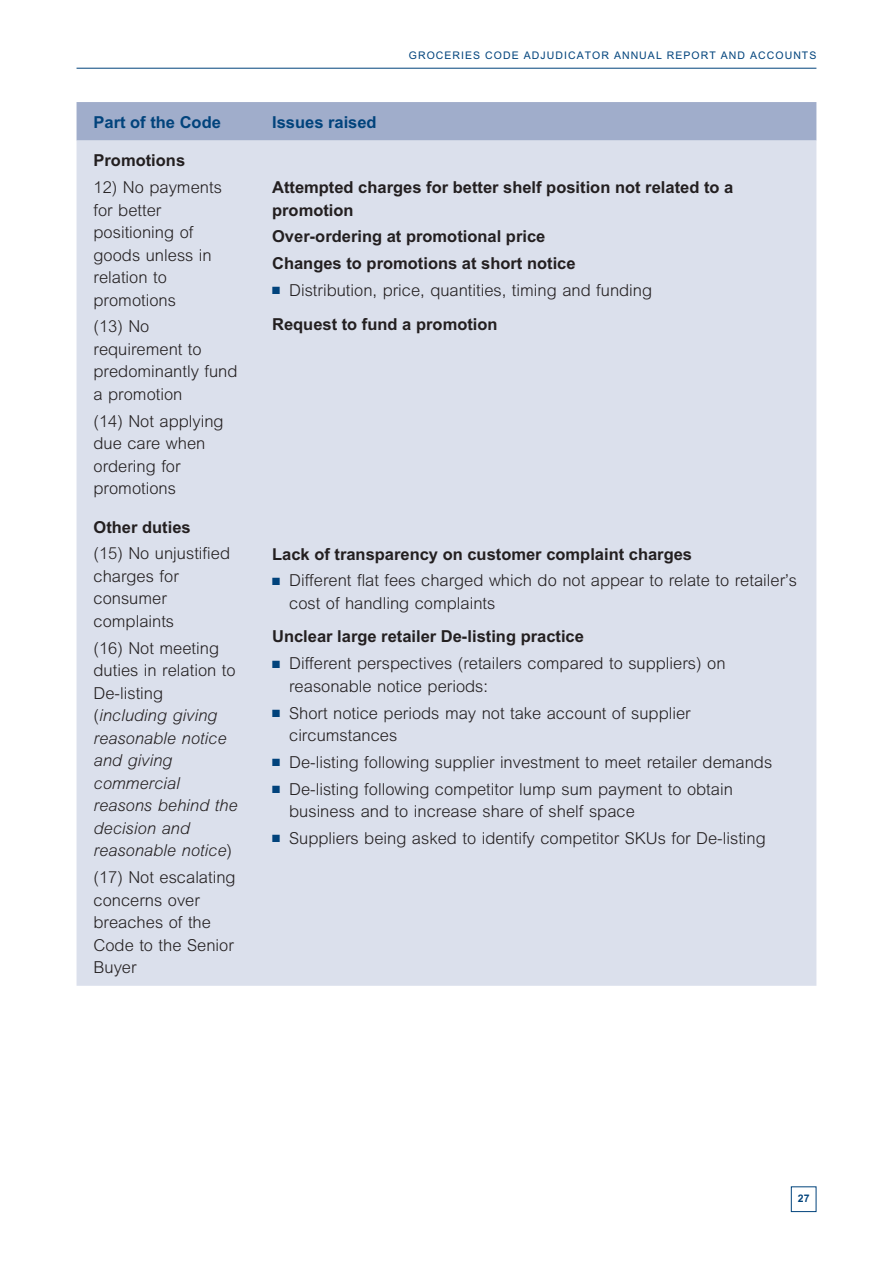
<style>
.page{position:relative;width:893px;height:1263px;background:#fff}
.page>*{position:absolute;margin:0;border:0;box-sizing:border-box;transform-origin:0 0}
.t1{font:300 16.5px/22.5px "M Arial";color:#231f20}
.t2{font:700 16.5px/22.5px "M Arial";color:#231f20}
.t3{font:italic 300 16.5px/22.5px "M Arial";color:#231f20}
.t4{font:700 16.5px "M Arial";color:#01437c}
.t5{font:10.5px "M Arial";letter-spacing:.1em;color:#01437c}
.t6{font:700 10.5px "M Arial";color:#01437c}
.s1{color:#01437c}
.s2{font-weight:700}
.s3{font-style:normal}
</style>
<div class="page">
<hr style="left:77px;top:68px;width:739px;height:1px;background:#01437c">
<div style="left:791px;top:1186px;width:25px;height:26px;border:1px solid #01437c"></div>
<div style="left:77px;top:102px;width:739px;height:39px;background:#a0adcb"></div>
<div style="left:77px;top:141px;width:739px;height:845px;background:#dbe0ec"></div>
<p class="t5" style="left:409px;top:50px;width:409px">GROCERIES CODE ADJUDICATOR ANNUAL REPORT AND ACCOUNTS</p>
<p class="t4" style="left:94px;top:112px;width:129px">Part of the Code</p>
<p class="t4" style="left:272px;top:112px;width:106px">Issues raised</p>
<p class="t2" style="left:94px;top:149px;width:93px">Promotions</p>
<p class="t1" style="left:94px;top:176px;width:130px">12) No payments for better positioning of goods unless in relation to promotions</p>
<p class="t1" style="left:94px;top:315px;width:145px">(13) No requirement to predominantly fund a promotion</p>
<p class="t1" style="left:94px;top:410px;width:132px">(14) Not applying due care when ordering for promotions</p>
<p class="t2" style="left:272px;top:176px;width:463px">Attempted charges for better shelf position not related to a promotion</p>
<p class="t2" style="left:272px;top:223px;width:305px;line-height:26.7px">Over-ordering at promotional price<br>Changes to promotions at short notice</p>
<p class="t1" style="left:272px;top:273px;width:382px;line-height:33.8px"><span class="s1">■</span> Distribution, price, quantities, timing and funding<br><span class="s2">Request to fund a promotion</span></p>
<p class="t2" style="left:94px;top:515px;width:99px">Other duties</p>
<p class="t1" style="left:94px;top:542px;width:138px">(15) No unjustified charges for consumer complaints</p>
<p class="t3" style="left:94px;top:637px;width:145px"><span class="s3">(16) Not meeting duties in relation to<br>De-listing (</span>including giving reasonable notice and giving commercial reasons behind the decision and reasonable notice<span class="s3">)</span></p>
<p class="t1" style="left:94px;top:866px;width:144px">(17) Not escalating concerns over breaches of the<br>Code to the Senior<br>Buyer</p>
<p class="t2" style="left:272px;top:542px;width:421px">Lack of transparency on customer complaint charges</p>
<p class="t1" style="left:289px;top:569px;width:509px;text-indent:-17px"><span class="s1">■</span> Different flat fees charged which do not appear to relate to retailer’s cost of handling complaints</p>
<p class="t2" style="left:272px;top:625px;width:313px">Unclear large retailer De-listing practice</p>
<p class="t1" style="left:289px;top:652px;width:438px;text-indent:-17px"><span class="s1">■</span> Different perspectives (retailers compared to suppliers) on reasonable notice periods:</p>
<p class="t1" style="left:289px;top:701px;width:403px;text-indent:-17px"><span class="s1">■</span> Short notice periods may not take account of supplier circumstances</p>
<p class="t1" style="left:272px;top:751px;width:502px"><span class="s1">■</span> De-listing following supplier investment to meet retailer demands</p>
<p class="t1" style="left:289px;top:777px;width:445px;text-indent:-17px"><span class="s1">■</span> De-listing following competitor lump sum payment to obtain business and to increase share of shelf space</p>
<p class="t1" style="left:272px;top:827px;width:495px"><span class="s1">■</span> Suppliers being asked to identify competitor SKUs for De-listing</p>
<p class="t6" style="left:798px;top:1192px;width:13px">27</p>
</div>
